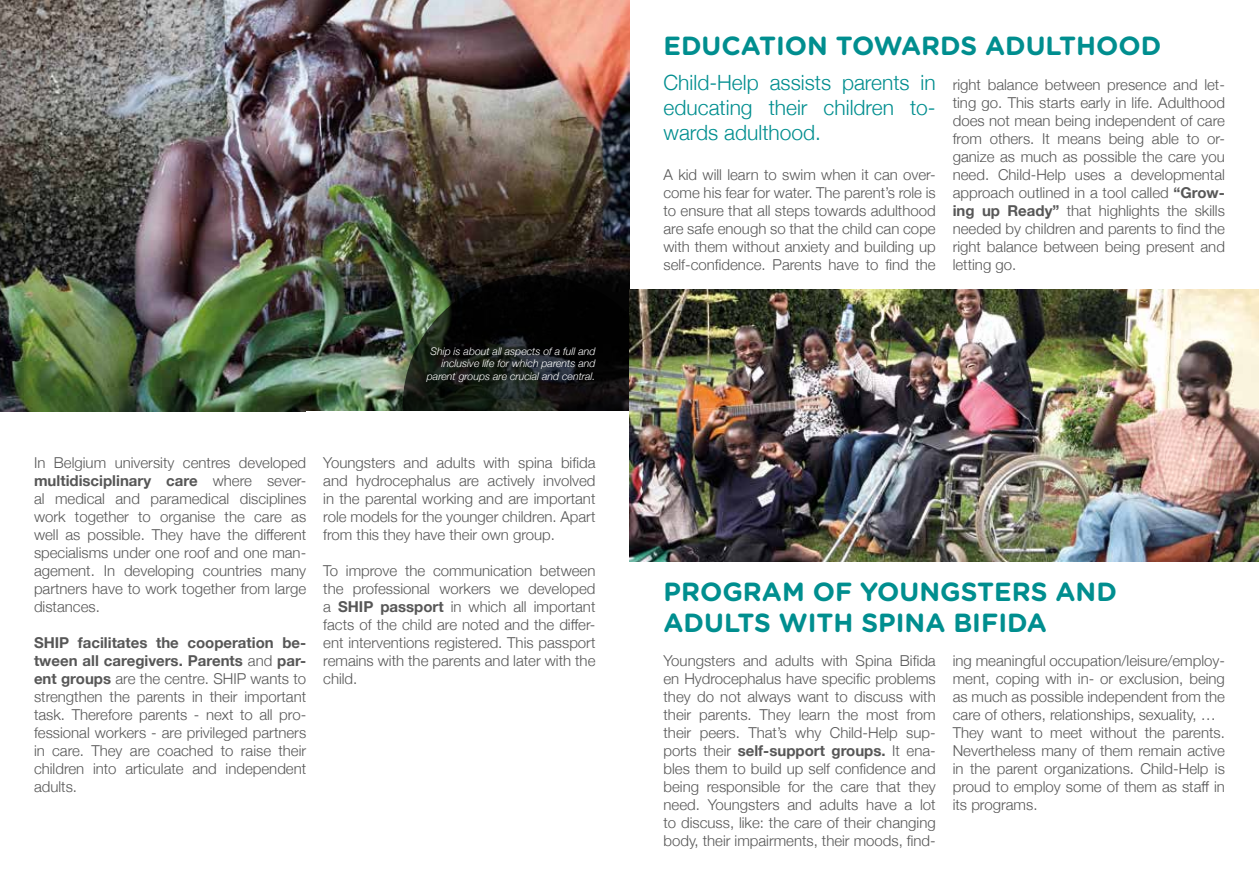
<style>
.page{position:relative;width:1259px;height:893px;background:#fff}
.page>*{position:absolute;margin:0;border:0;box-sizing:border-box;transform-origin:0 0}
.t1{font:700 26.25px/31.5px "Gotham Rounded";color:#008e8f}
.t2{font:300 21px/25.2px "Helvetica Neue";color:#008e8f;text-align:justify}
.t3{font:300 15px/18px "Helvetica Neue";color:#575757;text-align:justify}
.t4{font:italic 300 10.5px/12.6px "Helvetica Neue";color:#fff;text-align:right}
.s1{font-weight:700}
</style>
<div class="page">
<img style="left:0;top:0;width:629px;height:411px">
<svg style="left:403px;top:275px;width:264px;height:263px;background:#0d0f0d"></svg>
<div style="left:306px;top:411px;width:381px;height:174px;background:#fff"></div>
<img style="left:629px;top:289px;width:630px;height:272px">
<p class="t4" style="left:427px;top:344px;width:170px">Ship is about all aspects of a full and inclusive life for which parents and parent groups are crucial and central.</p>
<p class="t3" style="left:34px;top:453px;width:274px">In Belgium university centres developed <span class="s1">multidisciplinary care</span> where sever&shy;al medical and paramedical disciplines work together to organise the care as well as possible. They have the different specialisms under one roof and one man&shy;agement. In developing countries many partners have to work together from large distances.</p>
<p class="t3" style="left:34px;top:633px;width:274px"><span class="s1">SHIP facilitates the cooperation be&shy;tween all caregivers. Parents</span> and <span class="s1">par&shy;ent groups</span> are the centre. SHIP wants to strengthen the parents in their important task. Therefore parents - next to all pro&shy;fessional workers - are privileged partners in care. They are coached to raise their children into articulate and independent adults.</p>
<p class="t3" style="left:323px;top:453px;width:274px">Youngsters and adults with spina bifida and hydrocephalus are actively involved in the parental working and are important role models for the younger children. Apart from this they have their own group.</p>
<p class="t3" style="left:323px;top:561px;width:274px">To improve the communication between the professional workers we developed a <span class="s1">SHIP passport</span> in which all important facts of the child are noted and the differ&shy;ent interventions registered. This passport remains with the parents and later with the child.</p>
<h1 class="t1" style="left:663px;top:29px;width:499px">EDUCATION TOWARDS ADULTHOOD</h1>
<h2 class="t2" style="left:663px;top:68px;width:274px">Child-Help assists parents in educating their children to&shy;wards adulthood.</h2>
<p class="t3" style="left:663px;top:165px;width:274px">A kid will learn to swim when it can over&shy;come his fear for water. The parent’s role is to ensure that all steps towards adulthood are safe enough so that the child can cope with them without anxiety and building up self-confidence. Parents have to find the</p>
<p class="t3" style="left:952px;top:75px;width:274px">right balance between presence and let&shy;ting go. This starts early in life. Adulthood does not mean being independent of care from others. It means being able to or&shy;ganize as much as possible the care you need. Child-Help uses a developmental approach outlined in a tool called <span class="s1">“Grow&shy;ing up Ready”</span> that highlights the skills needed by children and parents to find the right balance between being present and letting go.</p>
<h1 class="t1" style="left:663px;top:574px;width:455px">PROGRAM OF YOUNGSTERS AND<br>ADULTS WITH SPINA BIFIDA</h1>
<p class="t3" style="left:663px;top:651px;width:274px">Youngsters and adults with Spina Bifida en Hydrocephalus have specific problems they do not always want to discuss with their parents. They learn the most from their peers. That’s why Child-Help sup&shy;ports their <span class="s1">self-support groups.</span> It ena&shy;bles them to build up self confidence and being responsible for the care that they need. Youngsters and adults have a lot to discuss, like: the care of their changing body, their impairments, their moods, find-</p>
<p class="t3" style="left:952px;top:651px;width:274px;text-align:left">ing meaningful occupation/leisure/employ&shy;ment, coping with in- or exclusion, being as much as possible independent from the care of others, relationships, sexuality, … They want to meet without the parents.<br>Nevertheless many of them remain active in the parent organizations. Child-Help is proud to employ some of them as staff in its programs.</p>
</div>
